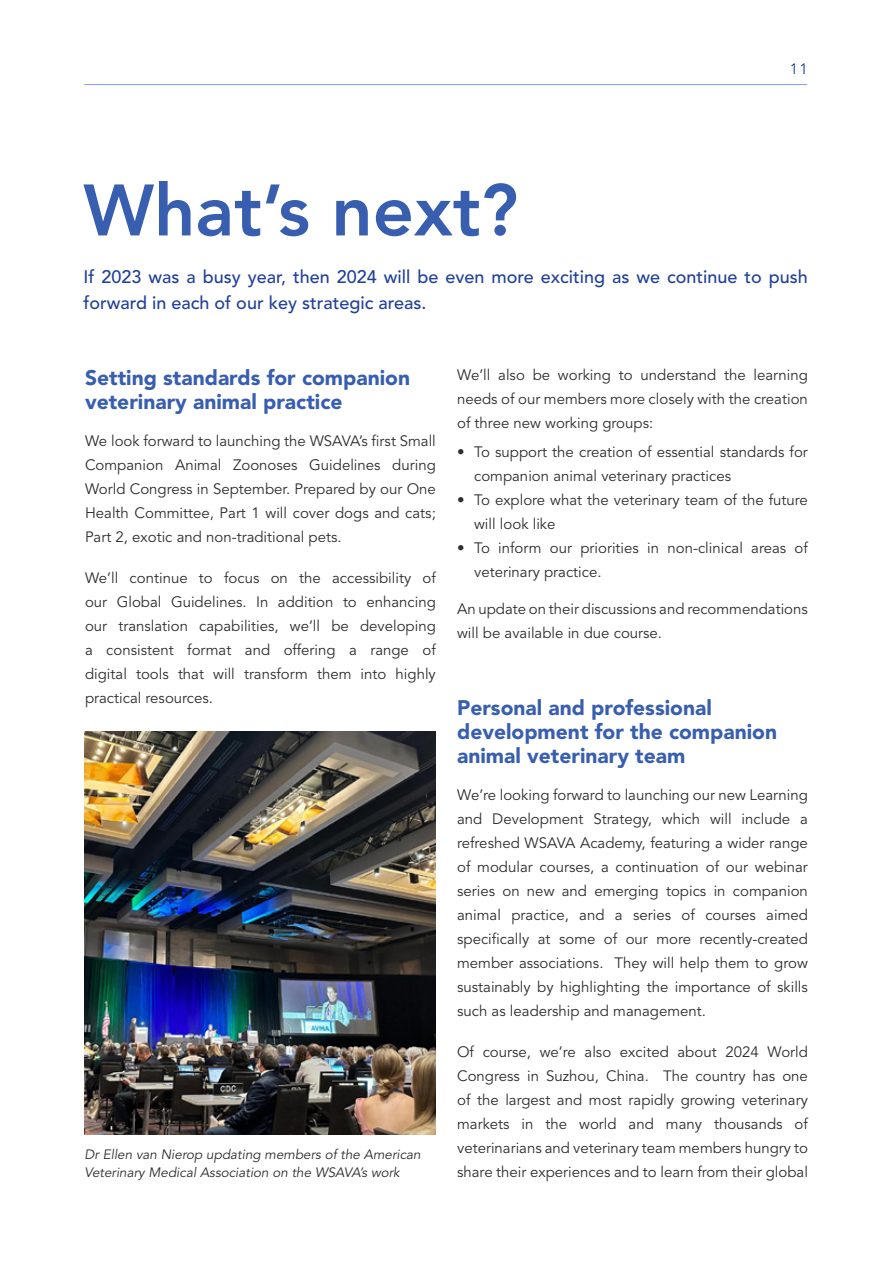
<style>
.page{position:relative;width:893px;height:1263px;background:#fff}
.page>*{position:absolute;margin:0;border:0;box-sizing:border-box;transform-origin:0 0}
.t1{font:800 72px "Avenir LT Std";color:#385eb0}
.t2{font:900 21px/24px "Avenir LT Std";color:#385eb0}
.t3{font:500 18px/25.5px "Avenir LT Std";color:#214099}
.t4{font:15px/24px "Avenir LT Std";color:#2e2e30;text-align:justify}
.t5{font:15px "Avenir LT Std";color:#214099}
.t6{font:italic 13.5px/18px "Avenir LT Std";color:#2e2e30}
</style>
<div class="page">
<hr style="left:84px;top:84px;width:723px;height:1px;background:#859eff">
<img style="left:85px;top:731px;width:351px;height:404px">
<h1 class="t1" style="left:83px;top:168px;width:436px">What’s next?</h1>
<p class="t5" style="left:790px;top:60px;width:20px">11</p>
<p class="t3" style="left:84px;top:265px;width:726px">If 2023 was a busy year, then 2024 will be even more exciting as we continue to push forward in each of our key strategic areas.</p>
<h2 class="t2" style="left:85px;top:366px;width:327px">Setting standards for companion veterinary animal practice</h2>
<p class="t4" style="left:85px;top:429px;width:352px">We look forward to launching the WSAVA’s first Small Companion Animal Zoonoses Guidelines during World Congress in September. Prepared by our One Health Committee, Part 1 will cover dogs and cats; Part 2, exotic and non-traditional pets.</p>
<p class="t4" style="left:85px;top:566px;width:352px">We’ll continue to focus on the accessibility of our Global Guidelines. In addition to enhancing our translation capabilities, we’ll be developing a consistent format and offering a range of digital tools that will transform them into highly practical resources.</p>
<p class="t6" style="left:85px;top:1145px;width:338px">Dr Ellen van Nierop updating members of the American<br>Veterinary Medical Association on the WSAVA’s work</p>
<p class="t4" style="left:457px;top:364px;width:352px">We’ll also be working to understand the learning needs of our members more closely with the creation of three new working groups:</p>
<p class="t4" style="left:474px;top:440px;width:335px;text-indent:-17px">• To support the creation of essential standards for companion animal veterinary practices</p>
<p class="t4" style="left:474px;top:488px;width:335px;text-indent:-17px">• To explore what the veterinary team of the future will look like</p>
<p class="t4" style="left:474px;top:536px;width:335px;text-indent:-17px">• To inform our priorities in non-clinical areas of veterinary practice.</p>
<p class="t4" style="left:457px;top:597px;width:352px">An update on their discussions and recommendations will be available in due course.</p>
<h2 class="t2" style="left:457px;top:696px;width:321px">Personal and professional development for the companion animal veterinary team</h2>
<p class="t4" style="left:457px;top:783px;width:352px">We’re looking forward to launching our new Learning and Development Strategy, which will include a refreshed WSAVA Academy, featuring a wider range of modular courses, a continuation of our webinar series on new and emerging topics in companion animal practice, and a series of courses aimed specifically at some of our more recently-created member associations. They will help them to grow sustainably by highlighting the importance of skills such as leadership and management.</p>
<p class="t4" style="left:457px;top:1040px;width:352px">Of course, we’re also excited about 2024 World Congress in Suzhou, China. The country has one of the largest and most rapidly growing veterinary markets in the world and many thousands of veterinarians and veterinary team members hungry to share their experiences and to learn from their global</p>
</div>
